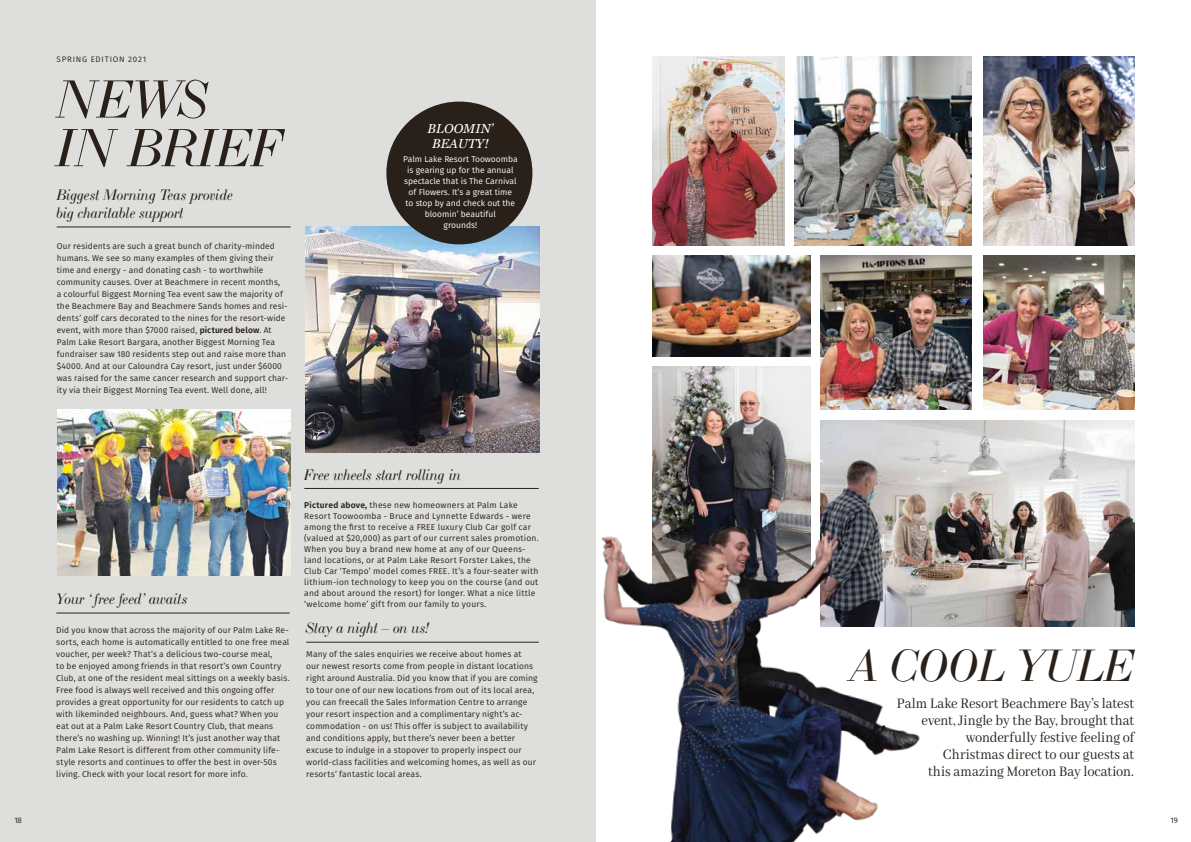
<style>
.page{position:relative;width:1191px;height:842px;background:#fff}
.page>*{position:absolute;margin:0;border:0;box-sizing:border-box;transform-origin:0 0}
.t1{font:italic 52.8px/48.6px "LTC Bodoni 175";letter-spacing:-.01em;color:#282019}
.t2{font:italic 44.7px "LTC Bodoni 175";letter-spacing:-.01em;color:#282019}
.t3{font:16px/17px "Abhaya Libre";color:#29211a;text-align:right;scale:.9 1}
.t4{font:italic 15px/18px "LTC Bodoni 175";letter-spacing:-.01em;color:#29211a}
.t5{font:italic 13px/14.8px "Georgia";letter-spacing:.01em;color:#fff;text-align:center}
.t6{font:8.5px/12px "Fira Sans";letter-spacing:.015em;color:#29211a}
.t7{font:8.5px/11px "Fira Sans";color:#fff;text-align:center}
.t8{font:8px "Fira Sans";letter-spacing:.1em;color:#29211a}
.s1{font-weight:600}
</style>
<div class="page">
<div style="left:0;top:0;width:595px;height:842px;background:#dededd"></div>
<hr style="left:57px;top:227px;width:234px;height:1px;background:#29211a">
<hr style="left:306px;top:642px;width:233px;height:1px;background:#29211a">
<img style="left:57px;top:410px;width:234px;height:165px">
<hr style="left:56px;top:613px;width:234px;height:1px;background:#29211a">
<img style="left:305px;top:226px;width:234px;height:226px">
<hr style="left:304px;top:488px;width:235px;height:1px;background:#29211a">
<div style="left:386px;top:102px;width:146px;height:142px;background:#282019;border-radius:50%"></div>
<img style="left:794px;top:57px;width:178px;height:188px">
<img style="left:652px;top:57px;width:132px;height:188px">
<img style="left:820px;top:255px;width:152px;height:154px">
<img style="left:652px;top:255px;width:158px;height:101px">
<img style="left:983px;top:255px;width:151px;height:154px">
<img style="left:820px;top:421px;width:314px;height:205px">
<img style="left:652px;top:367px;width:158px;height:128px">
<img style="left:983px;top:57px;width:151px;height:188px">
<img style="left:595px;top:495px;width:348px;height:347px">
<p class="t8" style="left:57px;top:54px;width:91px">SPRING EDITION 2021</p>
<h1 class="t1" style="left:57px;top:77px;width:227px">NEWS<br>IN BRIEF</h1>
<h3 class="t4" style="left:57px;top:187px;width:178px">Biggest Morning Teas provide big charitable support</h3>
<p class="t6" style="left:57px;top:240px;width:233px">Our residents are such a great bunch of charity-minded humans. We see so many examples of them giving their time and energy - and donating cash - to worthwhile community causes. Over at Beachmere in recent months,<br>a colourful Biggest Morning Tea event saw the majority of the Beachmere Bay and Beachmere Sands homes and resi&shy;dents’ golf cars decorated to the nines for the resort-wide event, with more than $7000 raised, <span class="s1">pictured below</span>. At Palm Lake Resort Bargara, another Biggest Morning Tea fundraiser saw 180 residents step out and raise more than $4000. And at our Caloundra Cay resort, just under $6000 was raised for the same cancer research and support char&shy;ity via their Biggest Morning Tea event. Well done, all!</p>
<h3 class="t5" style="left:427px;top:121px;width:67px">BLOOMIN’<br>BEAUTY!</h3>
<p class="t7" style="left:403px;top:154px;width:116px">Palm Lake Resort Toowoomba is gearing up for the annual spectacle that is The Carnival of Flowers. It’s a great time<br>to stop by and check out the bloomin’ beautiful<br>grounds!</p>
<h3 class="t4" style="left:56px;top:591px;width:133px">Your ‘ free feed’ awaits</h3>
<p class="t6" style="left:56px;top:624px;width:235px">Did you know that across the majority of our Palm Lake Re&shy;sorts, each home is automatically entitled to one free meal voucher, per week? That’s a delicious two-course meal,<br>to be enjoyed among friends in that resort’s own Country Club, at one of the resident meal sittings on a weekly basis.<br>Free food is always well received and this ongoing offer provides a great opportunity for our residents to catch up with likeminded neighbours. And, guess what? When you eat out at a Palm Lake Resort Country Club, that means there’s no washing up. Winning! It’s just another way that Palm Lake Resort is different from other community life&shy;style resorts and continues to offer the best in over-50s living. Check with your local resort for more info.</p>
<h3 class="t4" style="left:304px;top:466px;width:159px">Free wheels start rolling in</h3>
<p class="t6" style="left:304px;top:500px;width:236px;line-height:11px"><span class="s1">Pictured above,</span> these new homeowners at Palm Lake Resort Toowoomba - Bruce and Lynnette Edwards - were among the first to receive a FREE luxury Club Car golf car (valued at $20,000) as part of our current sales promotion.<br>When you buy a brand new home at any of our Queens&shy;land locations, or at Palm Lake Resort Forster Lakes, the Club Car ‘Tempo’ model comes FREE. It’s a four-seater with lithium-ion technology to keep you on the course (and out and about around the resort) for longer. What a nice little ‘welcome home’ gift from our family to yours.</p>
<h3 class="t4" style="left:306px;top:620px;width:125px">Stay a night – on us!</h3>
<p class="t6" style="left:306px;top:648px;width:233px">Many of the sales enquiries we receive about homes at<br>our newest resorts come from people in distant locations right around Australia. Did you know that if you are coming to tour one of our new locations from out of its local area, you can freecall the Sales Information Centre to arrange your resort inspection and a complimentary night’s ac&shy;commodation - on us! This offer is subject to availability and conditions apply, but there’s never been a better excuse to indulge in a stopover to properly inspect our world-class facilities and welcoming homes, as well as our resorts’ fantastic local areas.</p>
<h2 class="t2" style="left:850px;top:640px;width:285px">A COOL YULE</h2>
<h3 class="t3" style="left:897px;top:696px;width:265px">Palm Lake Resort Beachmere Bay’s latest event, Jingle by the Bay, brought that wonderfully festive feeling of<br>Christmas direct to our guests at<br>this amazing Moreton Bay location.</h3>
<p class="t8" style="left:14px;top:814px;width:9px">18</p>
<p class="t8" style="left:1170px;top:814px;width:9px">19</p>
</div>
